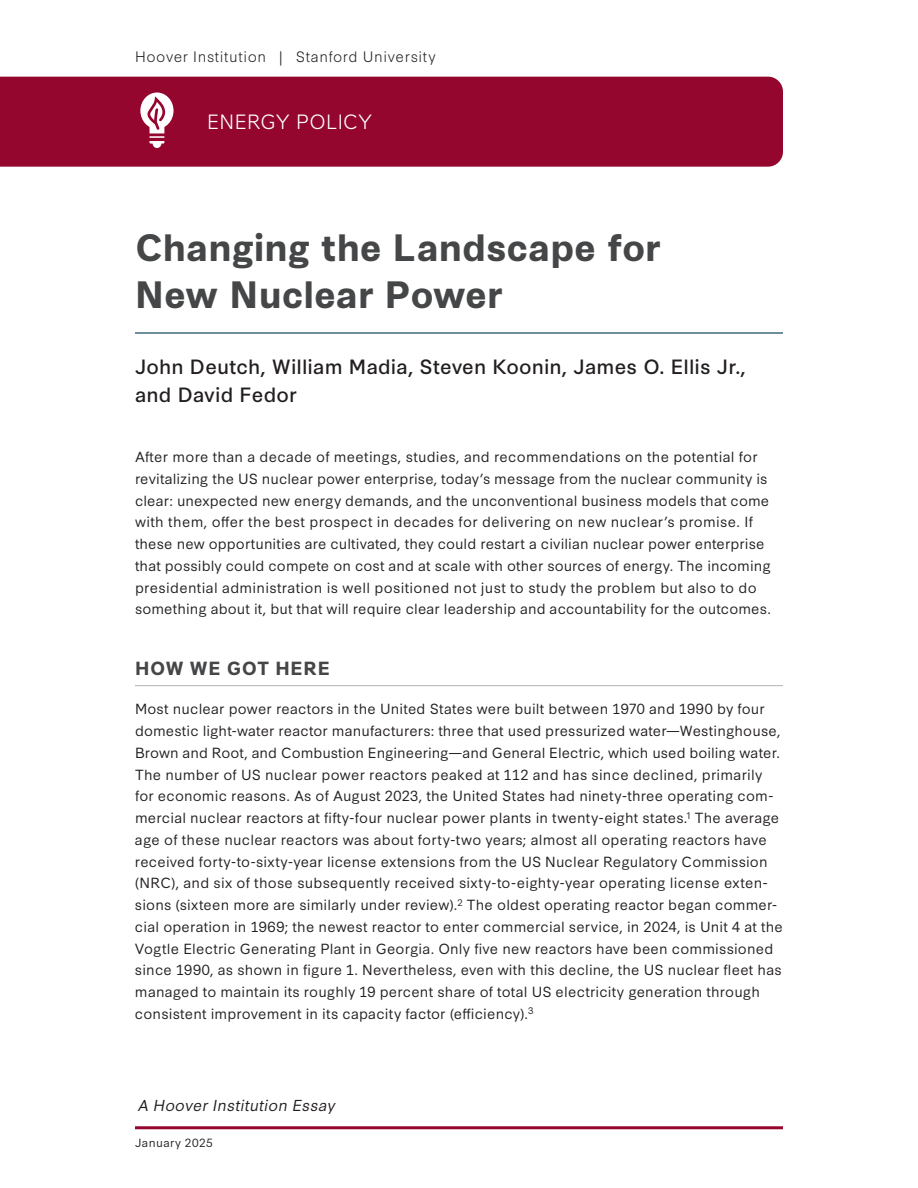
<style>
.page{position:relative;width:918px;height:1188px;background:#fff}
.page>*{position:absolute;margin:0;border:0;box-sizing:border-box;transform-origin:0 0}
.t1{font:700 36px/46.5px "Synthese";color:#454647}
.t2{font:19.5px/28.5px "Synthese";letter-spacing:.005em;color:#231f20}
.t3{font:300 19.5px "Synthese";letter-spacing:.01em;color:#fff}
.t4{font:700 18px "Synthese";letter-spacing:.04em;color:#454647}
.t5{font:italic 15px "Synthese";letter-spacing:.015em;color:#231f20}
.t6{font:300 14.25px "Synthese";letter-spacing:.04em;color:#231f20}
.t7{font:13.8px/21.8px "Synthese";letter-spacing:.01em;color:#231f20}
.t8{font:11.25px "Synthese";letter-spacing:.045em;color:#231f20}
</style>
<div class="page">
<div style="left:0;top:77px;width:783px;height:90px;background:#95062f"></div>
<hr style="left:135px;top:1126px;width:648px;height:3px;background:#95062f">
<hr style="left:135px;top:332px;width:648px;height:2px;background:#40687e">
<hr style="left:135px;top:685px;width:648px;height:1px;background:#b6b7bb">
<svg style="left:150px;top:123px;width:14px;height:21px"></svg>
<div style="left:140px;top:93px;width:34px;height:36px;background:#fff;border-radius:50%"></div>
<div style="left:153px;top:139px;width:8px;height:9px;background:#fff;border-radius:50%"></div>
<hr style="left:149px;top:138px;width:17px;height:3px;background:#95062f">
<hr style="left:149px;top:133px;width:17px;height:3px;background:#95062f">
<svg style="left:147px;top:98px;width:21px;height:34px"></svg>
<p class="t6" style="left:135px;top:45px;width:302px">Hoover Institution | Stanford University</p>
<h2 class="t3" style="left:207px;top:105px;width:166px">ENERGY POLICY</h2>
<h1 class="t1" style="left:135px;top:222px;width:527px">Changing the Landscape for<br>New Nuclear Power</h1>
<h2 class="t2" style="left:135px;top:350px;width:612px">John Deutch, William Madia, Steven Koonin, James O. Ellis Jr., and David Fedor</h2>
<p class="t7" style="left:135px;top:445px;width:638px">After more than a decade of meetings, studies, and recommendations on the potential for revitalizing the US nuclear power enterprise, today’s message from the nuclear community is clear: unexpected new energy demands, and the unconventional business models that come with them, offer the best prospect in decades for delivering on new nuclear’s promise. If these new opportunities are cultivated, they could restart a civilian nuclear power enterprise that possibly could compete on cost and at scale with other sources of energy. The incoming presidential administration is well positioned not just to study the problem but also to do something about it, but that will require clear leadership and accountability for the outcomes.</p>
<h3 class="t4" style="left:135px;top:654px;width:196px">HOW WE GOT HERE</h3>
<p class="t7" style="left:135px;top:697px;width:649px">Most nuclear power reactors in the United States were built between 1970 and 1990 by four domestic light-water reactor manufacturers: three that used pressurized water—Westinghouse, Brown and Root, and Combustion Engineering—and General Electric, which used boiling water.<br>The number of US nuclear power reactors peaked at 112 and has since declined, primarily for economic reasons. As of August 2023, the United States had ninety-three operating com&shy;mercial nuclear reactors at fifty-four nuclear power plants in twenty-eight states.<sup>1</sup> The average age of these nuclear reactors was about forty-two years; almost all operating reactors have received forty-to-sixty-year license extensions from the US Nuclear Regulatory Commission (NRC), and six of those subsequently received sixty-to-eighty-year operating license exten&shy;sions (sixteen more are similarly under review).<sup>2</sup> The oldest operating reactor began commer&shy;cial operation in 1969; the newest reactor to enter commercial service, in 2024, is Unit 4 at the Vogtle Electric Generating Plant in Georgia. Only five new reactors have been commissioned since 1990, as shown in figure 1. Nevertheless, even with this decline, the US nuclear fleet has managed to maintain its roughly 19 percent share of total US electricity generation through consistent improvement in its capacity factor (efficiency).<sup>3</sup></p>
<p class="t5" style="left:138px;top:1093px;width:199px">A Hoover Institution Essay</p>
<p class="t8" style="left:135px;top:1134px;width:79px">January 2025</p>
</div>
